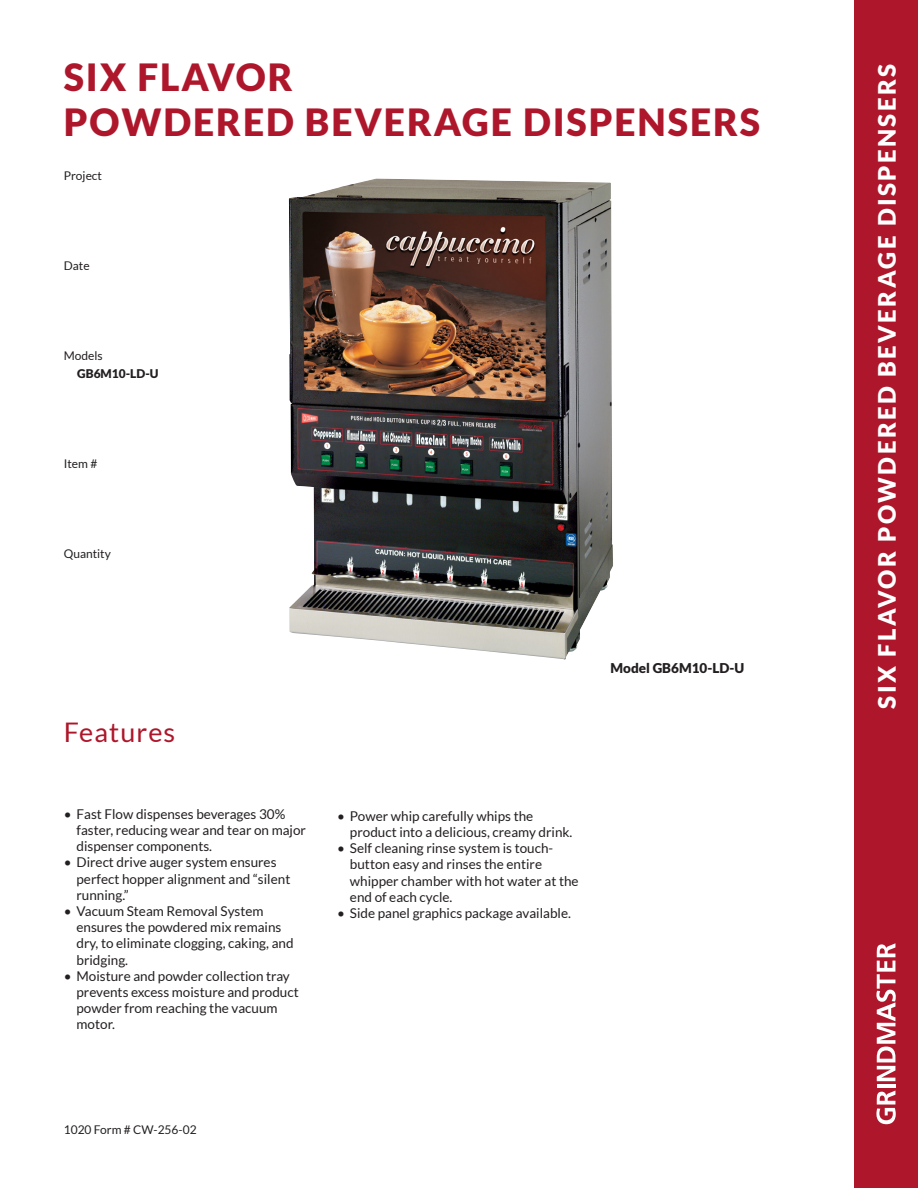
<style>
.page{position:relative;width:918px;height:1188px;background:#fff}
.page>*{position:absolute;margin:0;border:0;box-sizing:border-box;transform-origin:0 0}
.t1{font:900 37.5px/45px "Lato";letter-spacing:.05em;color:#ae172b}
.t2{font:27px "Lato";letter-spacing:.04em;color:#ae172b}
.t3{font:900 24px "Lato";letter-spacing:.1em;color:#fff}
.t4{font:13.5px/16.2px "Lato";color:#231f20}
.t5{font:900 13.5px "Lato";color:#231f20}
.t6{font:12px "Lato";color:#231f20}
.t7{font:900 12px "Lato";color:#231f20}
</style>
<div class="page">
<img style="left:289px;top:179px;width:324px;height:480px">
<div style="left:854px;top:0;width:64px;height:1188px;background:#ae172b"></div>
<svg style="left:876px;top:1091px;width:20px;height:33px"></svg>
<hr style="left:877px;top:1085px;width:18px;height:3px;background:#fff">
<svg style="left:876px;top:943px;width:20px;height:138px"></svg>
<h1 class="t1" style="left:64px;top:54px;width:698px">SIX FLAVOR<br>POWDERED BEVERAGE DISPENSERS</h1>
<h3 class="t3" style="left:873px;top:709px;width:646px;rotate:-90deg">SIX FLAVOR POWDERED BEVERAGE DISPENSERS</h3>
<p class="t6" style="left:64px;top:169px;width:40px">Project</p>
<p class="t6" style="left:64px;top:259px;width:27px">Date</p>
<p class="t6" style="left:64px;top:349px;width:40px">Models</p>
<p class="t7" style="left:77px;top:366px;width:83px">GB6M10-LD-U</p>
<p class="t6" style="left:64px;top:457px;width:35px">Item #</p>
<p class="t6" style="left:64px;top:547px;width:49px">Quantity</p>
<p class="t5" style="left:611px;top:660px;width:135px">Model GB6M10-LD-U</p>
<h2 class="t2" style="left:64px;top:717px;width:113px">Features</h2>
<p class="t4" style="left:77px;top:806px;width:231px;text-indent:-13px">• Fast Flow dispenses beverages 30% faster, reducing wear and tear on major dispenser components.</p>
<p class="t4" style="left:77px;top:854px;width:215px;text-indent:-13px">• Direct drive auger system ensures perfect hopper alignment and “silent running.”</p>
<p class="t4" style="left:77px;top:903px;width:219px;text-indent:-13px">• Vacuum Steam Removal System ensures the powdered mix remains dry, to eliminate clogging, caking, and bridging.</p>
<p class="t4" style="left:77px;top:968px;width:224px;text-indent:-13px">• Moisture and powder collection tray prevents excess moisture and product powder from reaching the vacuum motor.</p>
<p class="t4" style="left:350px;top:808px;width:224px;text-indent:-13px">• Power whip carefully whips the product into a delicious, creamy drink.</p>
<p class="t4" style="left:350px;top:840px;width:230px;text-indent:-13px">• Self cleaning rinse system is touch&shy;button easy and rinses the entire whipper chamber with hot water at the end of each cycle.</p>
<p class="t4" style="left:337px;top:905px;width:235px">• Side panel graphics package available.</p>
<p class="t6" style="left:64px;top:1123px;width:134px">1020 Form # CW-256-02</p>
</div>
